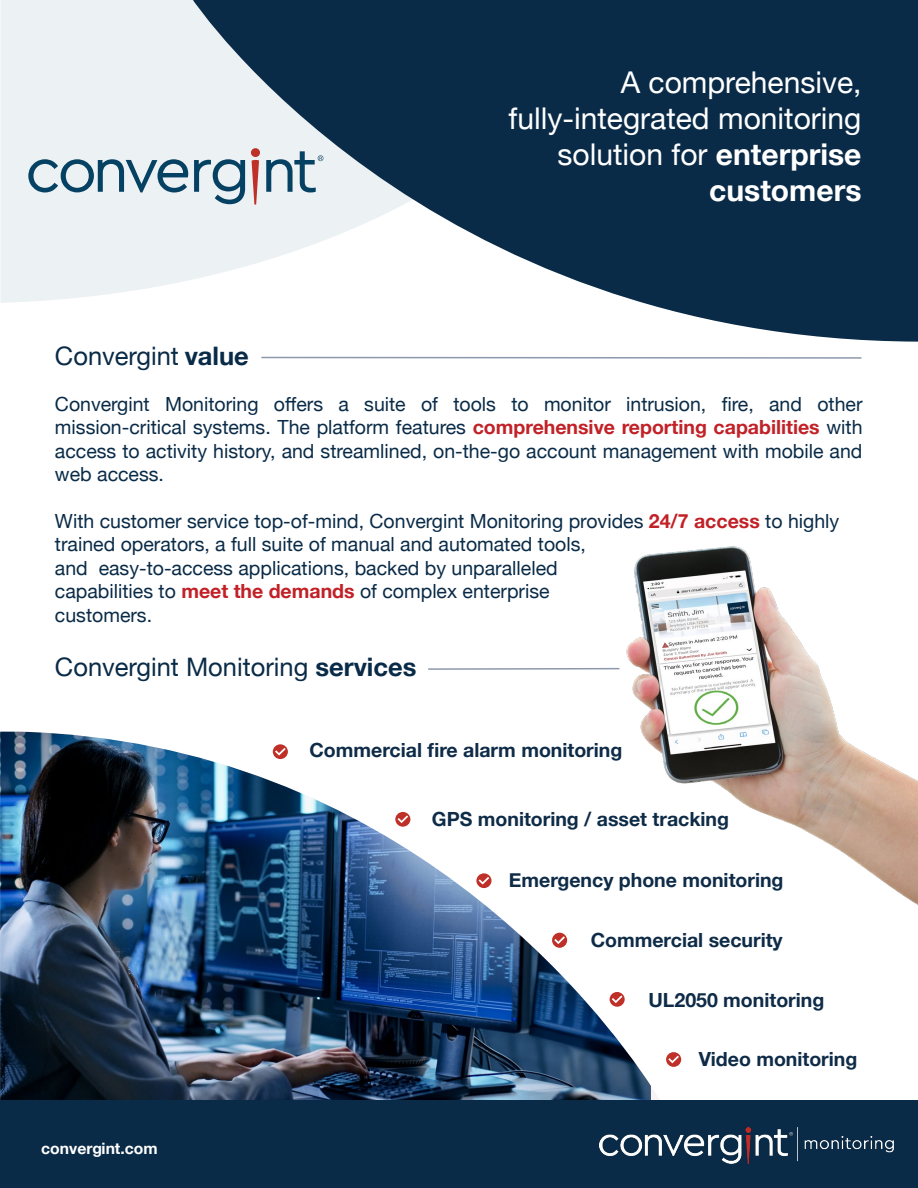
<style>
.page{position:relative;width:918px;height:1188px;background:#fff}
.page>*{position:absolute;margin:0;border:0;box-sizing:border-box;transform-origin:0 0}
.t1{font:30px/36px "Helvetica Neue";color:#fff;text-align:right}
.t2{font:25.5px "Helvetica Neue";color:#0a2b47}
.t3{font:19.5px/23.4px "Helvetica Neue";color:#0a2b47;text-align:justify}
.t4{font:700 19.5px "Helvetica Neue";color:#0e2b47}
.t5{font:700 15.75px "Helvetica Neue";color:#fff}
.s1{font-weight:700}
.s2{font-weight:700;color:#c12127}
.s3{font-weight:700;color:#c22026}
</style>
<div class="page">
<img style="left:0;top:732px;width:651px;height:369px">
<svg style="left:261px;top:356px;width:601px;height:3px"></svg>
<div style="left:0;top:1101px;width:918px;height:87px;background:#0a2b47"></div>
<div style="left:1px;top:0;width:192px;height:303px;background:#ecf1f4"></div>
<svg style="left:193px;top:0;width:725px;height:342px;fill:#0a2b47"></svg>
<svg style="left:251px;top:148px;width:9px;height:57px"></svg>
<svg style="left:28px;top:159px;width:160px;height:34px;background:#9ab2c0"></svg>
<svg style="left:194px;top:159px;width:51px;height:45px;background:#95aebd"></svg>
<svg style="left:266px;top:151px;width:57px;height:41px;background:#a6bbc7"></svg>
<div style="left:273px;top:744px;width:15px;height:15px;background:#be3028;border-radius:50%"></div>
<svg style="left:275px;top:748px;width:11px;height:8px"></svg>
<div style="left:610px;top:992px;width:15px;height:15px;background:#be3028;border-radius:50%"></div>
<svg style="left:612px;top:995px;width:10px;height:8px"></svg>
<svg style="left:666px;top:1052px;width:15px;height:15px"></svg>
<svg style="left:668px;top:1056px;width:11px;height:7px"></svg>
<svg style="left:476px;top:873px;width:16px;height:15px"></svg>
<svg style="left:479px;top:877px;width:10px;height:8px"></svg>
<svg style="left:395px;top:812px;width:15px;height:15px"></svg>
<svg style="left:398px;top:815px;width:10px;height:8px"></svg>
<div style="left:552px;top:933px;width:15px;height:15px;background:#be3028;border-radius:50%"></div>
<svg style="left:554px;top:936px;width:11px;height:8px"></svg>
<img style="left:600px;top:1128px;width:293px;height:36px">
<img style="left:610px;top:546px;width:308px;height:366px">
<svg style="left:428px;top:667px;width:193px;height:4px"></svg>
<h1 class="t1" style="left:509px;top:66px;width:354px">A comprehensive, fully-integrated monitoring solution for <span class="s1">enterprise customers</span></h1>
<h2 class="t2" style="left:55px;top:338px;width:195px">Convergint <span class="s1">value</span></h2>
<p class="t3" style="left:55px;top:394px;width:809px">Convergint Monitoring offers a suite of tools to monitor intrusion, fire, and other mission-critical systems. The platform features <span class="s2">comprehensive reporting capabilities</span> with access to activity history, and streamlined, on-the-go account management with mobile and web access.</p>
<p class="t3" style="left:55px;top:511px;width:786px;text-align:left">With customer service top-of-mind, Convergint Monitoring provides <span class="s2">24/7 access</span> to highly trained operators, a full suite of manual and automated tools,<br>and easy-to-access applications, backed by unparalleled<br>capabilities to <span class="s3">meet the demands</span> of complex enterprise<br>customers.</p>
<h2 class="t2" style="left:55px;top:648px;width:363px">Convergint Monitoring <span class="s1">services</span></h2>
<p class="t4" style="left:309px;top:735px;width:314px">Commercial fire alarm monitoring</p>
<p class="t4" style="left:432px;top:804px;width:299px">GPS monitoring / asset tracking</p>
<p class="t4" style="left:509px;top:865px;width:276px">Emergency phone monitoring</p>
<p class="t4" style="left:591px;top:925px;width:194px">Commercial security</p>
<p class="t4" style="left:649px;top:985px;width:177px">UL2050 monitoring</p>
<p class="t5" style="left:41px;top:1136px;width:118px">convergint.com</p>
<p class="t4" style="left:699px;top:1043px;width:160px">Video monitoring</p>
</div>
